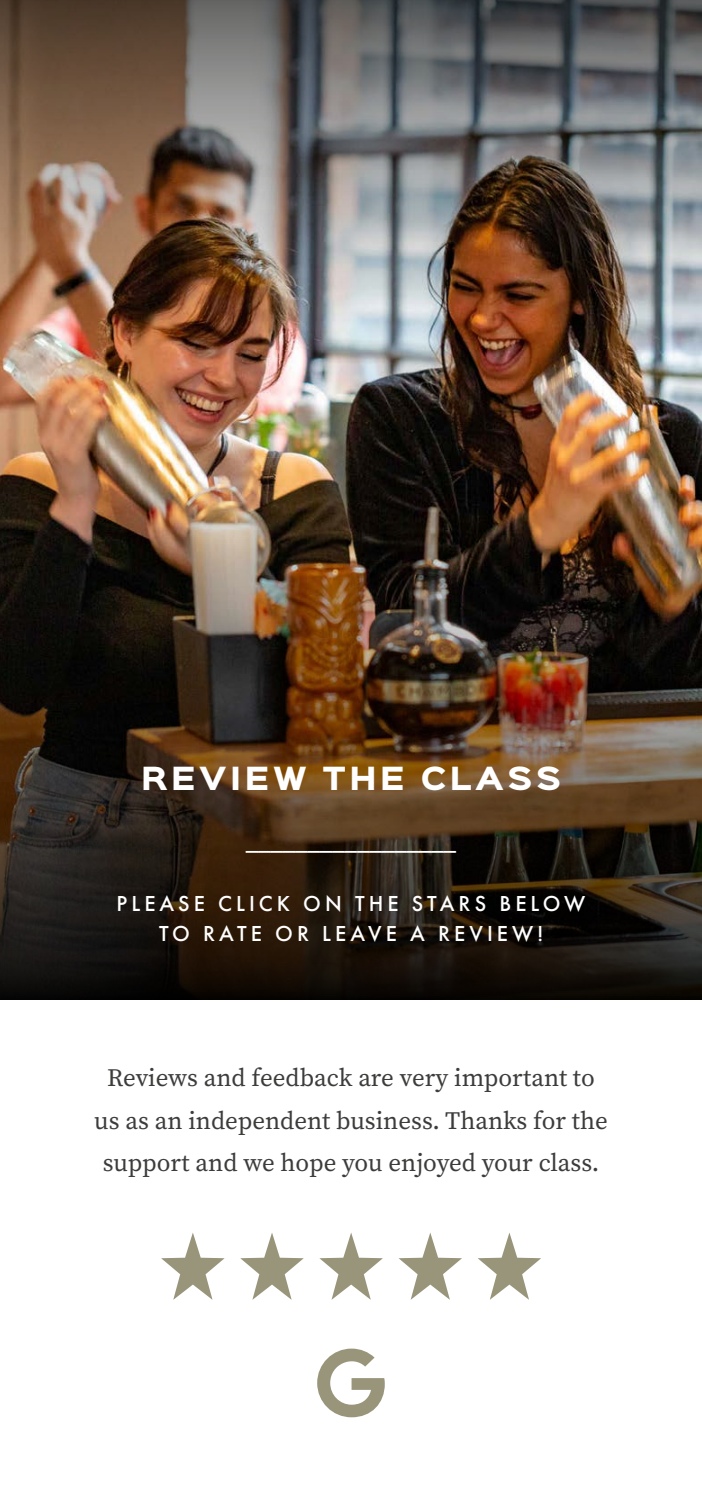
<style>
.page{position:relative;width:702px;height:1489px;background:#fff}
.page>*{position:absolute;margin:0;border:0;box-sizing:border-box;transform-origin:0 0}
.t1{font:28.75px "Futura PT";color:#fff}
.t2{font:900 28.75px "Sinkin Sans 800";letter-spacing:.125em;color:#fff}
.t3{font:25px/42.5px "Source Serif Pro";color:#3c3c3b;text-align:center}
.t4{font:500 22.5px/30px "Futura PT";letter-spacing:.18em;color:#fff;text-align:center}
</style>
<div class="page">
<img style="left:0;top:326px;width:702px;height:156px">
<img style="left:0;top:0;width:702px;height:326px">
<img style="left:0;top:482px;width:702px;height:517px">
<svg style="left:478px;top:1233px;width:63px;height:66px"></svg>
<svg style="left:398px;top:1233px;width:64px;height:66px"></svg>
<svg style="left:319px;top:1233px;width:64px;height:66px"></svg>
<svg style="left:240px;top:1233px;width:64px;height:66px"></svg>
<svg style="left:161px;top:1233px;width:63px;height:66px"></svg>
<p class="t2" style="left:141px;top:763px;width:421px">REVIEW THE CLASS</p>
<p class="t1" style="left:244px;top:831px;width:216px">–––––––––––––––––</p>
<p class="t4" style="left:116px;top:888px;width:470px">PLEASE CLICK ON THE STARS BELOW<br>TO RATE OR LEAVE A REVIEW!</p>
<p class="t3" style="left:94px;top:1056px;width:515px">Reviews and feedback are very important to us as an independent business. Thanks for the support and we hope you enjoyed your class.</p>
</div>
